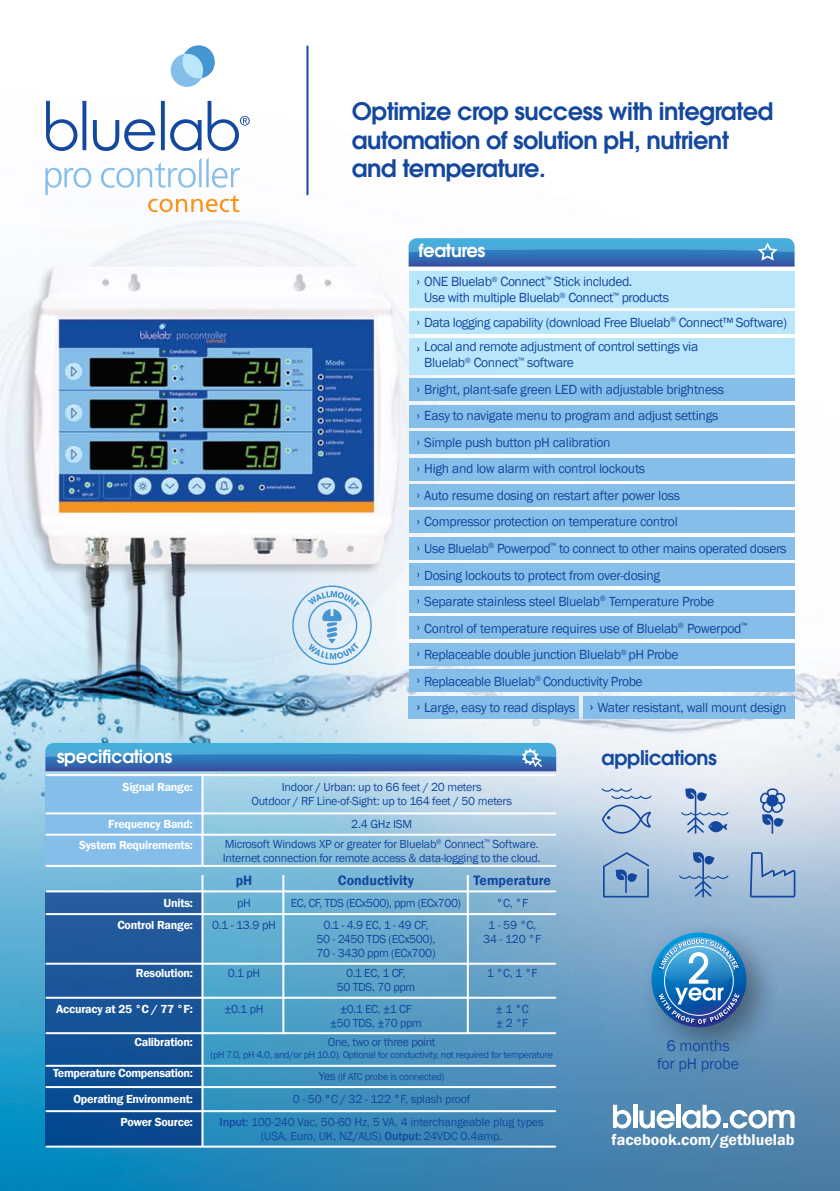
<style>
.page{position:relative;width:840px;height:1191px;background:#fff}
.page>*{position:absolute;margin:0;border:0;box-sizing:border-box;transform-origin:0 0}
.t1{font:600 24px/28.8px "ITC Avant Garde Pro";letter-spacing:-.025em;color:#14489f}
.t2{font:600 20px "ITC Avant Garde Pro";letter-spacing:-.02em;color:#14489f}
.t3{font:600 18px "ITC Avant Garde Pro";letter-spacing:-.02em;color:#fff}
.t4{font:600 16px "Franklin Gothic";color:#fff}
.t5{font:16px/18px "Franklin Gothic";letter-spacing:-.01em;color:#14489f;text-align:center}
.t6{font:600 14px "Franklin Gothic";color:#14489f}
.t7{font:13.6px/26.6px "Franklin Gothic";letter-spacing:-.02em;color:#14489f}
.t8{font:12px/14px "Franklin Gothic";letter-spacing:-.02em;color:#14489f;text-align:center}
.t9{font:600 12px/25.6px "Franklin Gothic";letter-spacing:-.02em;color:#fff;text-align:right}
.t10{font:12px "Franklin Gothic";letter-spacing:-.04em;color:#14489f}
.t11{font:10px "Franklin Gothic";letter-spacing:-.03em;color:#14489f}
.s1{font-size:12px}
.s2{font-weight:600}
.s3{font-weight:500}
</style>
<div class="page">
<img style="left:0;top:45px;width:839px;height:1146px">
<svg style="left:46px;top:101px;width:203px;height:50px"></svg>
<svg style="left:170px;top:45px;width:45px;height:42px"></svg>
<svg style="left:45px;top:168px;width:46px;height:27px"></svg>
<svg style="left:101px;top:158px;width:139px;height:30px"></svg>
<svg style="left:148px;top:195px;width:91px;height:17px"></svg>
<hr style="left:306px;top:46px;width:2px;height:148px;background:#14489f">
<svg style="left:292px;top:585px;width:80px;height:80px;background:#c4ddef"></svg>
<svg style="left:408px;top:238px;width:386px;height:28px;background:#3e88c4"></svg>
<div style="left:408px;top:405px;width:386px;height:22px;background:#85bee8"></div>
<div style="left:408px;top:510px;width:386px;height:23px;background:#85bee8"></div>
<div style="left:408px;top:458px;width:386px;height:22px;background:#85bee8"></div>
<div style="left:408px;top:563px;width:386px;height:23px;background:#85bee8"></div>
<div style="left:408px;top:431px;width:386px;height:23px;background:#85bee8"></div>
<div style="left:408px;top:537px;width:386px;height:23px;background:#85bee8"></div>
<div style="left:408px;top:696px;width:170px;height:23px;background:#85bee8"></div>
<div style="left:583px;top:696px;width:211px;height:23px;background:#85bee8"></div>
<div style="left:408px;top:484px;width:386px;height:23px;background:#85bee8"></div>
<div style="left:408px;top:590px;width:386px;height:22px;background:#85bee8"></div>
<div style="left:408px;top:616px;width:386px;height:23px;background:#85bee8"></div>
<div style="left:408px;top:378px;width:386px;height:23px;background:#85bee8"></div>
<div style="left:408px;top:311px;width:386px;height:23px;background:#b9e6fa"></div>
<div style="left:408px;top:271px;width:386px;height:37px;background:#b9e6fa"></div>
<div style="left:408px;top:338px;width:386px;height:37px;background:#b9e6fa"></div>
<div style="left:408px;top:643px;width:386px;height:22px;background:#85bee8"></div>
<div style="left:408px;top:669px;width:386px;height:23px;background:#85bee8"></div>
<div style="left:45px;top:891px;width:156px;height:256px;background:linear-gradient(to bottom,#295d9f,#04488d)"></div>
<div style="left:45px;top:775px;width:156px;height:91px;background:#85bee8"></div>
<hr style="left:46px;top:890px;width:509px;height:2px;background:#fff">
<hr style="left:46px;top:774px;width:509px;height:2px;background:#fff">
<hr style="left:46px;top:1145px;width:509px;height:2px;background:#fff">
<hr style="left:46px;top:1110px;width:509px;height:2px;background:#fff">
<hr style="left:46px;top:1086px;width:509px;height:2px;background:#fff">
<hr style="left:46px;top:1064px;width:509px;height:2px;background:#fff">
<hr style="left:46px;top:1032px;width:509px;height:2px;background:#fff">
<hr style="left:46px;top:996px;width:509px;height:2px;background:#fff">
<hr style="left:46px;top:962px;width:509px;height:2px;background:#fff">
<hr style="left:46px;top:865px;width:509px;height:2px;background:#fff">
<hr style="left:46px;top:833px;width:509px;height:2px;background:#fff">
<hr style="left:46px;top:913px;width:509px;height:2px;background:#fff">
<hr style="left:46px;top:812px;width:509px;height:2px;background:#fff">
<svg style="left:45px;top:743px;width:511px;height:28px;background:#3c86c3"></svg>
<hr style="left:201px;top:875px;width:2px;height:271px;background:#fff">
<hr style="left:282px;top:875px;width:2px;height:157px;background:#fff">
<hr style="left:466px;top:875px;width:2px;height:157px;background:#fff">
<hr style="left:201px;top:776px;width:2px;height:89px;background:#fff">
<svg style="left:612px;top:1104px;width:19px;height:24px"></svg>
<svg style="left:632px;top:1104px;width:4px;height:24px"></svg>
<svg style="left:639px;top:1110px;width:35px;height:18px"></svg>
<hr style="left:676px;top:1104px;width:4px;height:24px;background:#fff">
<svg style="left:681px;top:1104px;width:113px;height:24px"></svg>
<svg style="left:749px;top:852px;width:46px;height:45px;background:#98b3d3"></svg>
<svg style="left:678px;top:852px;width:50px;height:45px;background:#94b1d3"></svg>
<svg style="left:602px;top:852px;width:46px;height:45px;background:#87a9ce"></svg>
<svg style="left:759px;top:788px;width:26px;height:45px"></svg>
<svg style="left:601px;top:788px;width:50px;height:45px;background:#b4c7e0"></svg>
<svg style="left:680px;top:788px;width:48px;height:45px;background:#adc0dc"></svg>
<div style="left:638px;top:919px;width:143px;height:143px;background:#000;opacity:.37"></div>
<img style="left:644px;top:932px;width:108px;height:101px">
<div style="left:663px;top:946px;width:70px;height:69px;border:1px solid #fff;border-radius:50%"></div>
<h1 class="t1" style="left:351px;top:96px;width:423px">Optimize crop success with integrated automation of solution pH, nutrient and temperature.</h1>
<h3 class="t3" style="left:57px;top:745px;width:117px">specifications</h3>
<p class="t9" style="left:122px;top:774px;width:72px">Signal Range:</p>
<p class="t9" style="left:108px;top:811px;width:86px">Frequency Band:</p>
<p class="t9" style="left:79px;top:832px;width:115px">System Requirements:</p>
<p class="t9" style="left:163px;top:890px;width:31px">Units:</p>
<p class="t9" style="left:117px;top:912px;width:77px">Control Range:</p>
<p class="t9" style="left:136px;top:960px;width:58px">Resolution:</p>
<p class="t9" style="left:56px;top:995px;width:138px">Accuracy at 25 °C / 77 °F:</p>
<p class="t9" style="left:134px;top:1029px;width:60px">Calibration:</p>
<p class="t9" style="left:53px;top:1060px;width:141px">Temperature Compensation:<br>Operating Environment:</p>
<p class="t9" style="left:120px;top:1109px;width:74px">Power Source:</p>
<h3 class="t3" style="left:418px;top:239px;width:68px">features</h3>
<p class="t7" style="left:424px;top:274px;width:246px;line-height:16px">ONE Bluelab<sup>®</sup> Connect<sup>™</sup> Stick included.<br>Use with multiple Bluelab<sup>®</sup> Connect<sup>™</sup> products</p>
<p class="t7" style="left:424px;top:310px;width:364px;line-height:24.6px">Data logging capability (download Free Bluelab<sup>®</sup> Connect™ Software)<br>Local and remote adjustment of control settings via</p>
<p class="t7" style="left:424px;top:350px;width:151px">Bluelab<sup>®</sup> Connect<sup>™</sup> software</p>
<p class="t7" style="left:424px;top:376px;width:363px">Bright, plant-safe green LED with adjustable brightness<br>Easy to navigate menu to program and adjust settings<br>Simple push button pH calibration<br>High and low alarm with control lockouts<br>Auto resume dosing on restart after power loss<br>Compressor protection on temperature control<br>Use Bluelab<sup>®</sup> Powerpod<sup>™</sup> to connect to other mains operated dosers Dosing lockouts to protect from over-dosing<br>Separate stainless steel Bluelab<sup>®</sup> Temperature Probe<br>Control of temperature requires use of Bluelab<sup>®</sup> Powerpod<sup>™ </sup>Replaceable double junction Bluelab<sup>®</sup> pH Probe<br>Replaceable Bluelab<sup>®</sup> Conductivity Probe<br>Large, easy to read displays</p>
<p class="t7" style="left:597px;top:694px;width:191px">Water resistant, wall mount design</p>
<p class="t8" style="left:251px;top:780px;width:262px">Indoor / Urban: up to 66 feet / 20 meters<br>Outdoor / RF Line-of-Sight: up to 164 feet / 50 meters</p>
<p class="t8" style="left:224px;top:814px;width:315px;line-height:19.8px">2.4 GHz ISM<br>Microsoft Windows XP or greater for Bluelab<sup>®</sup> Connect<sup>™</sup> Software.</p>
<p class="t8" style="left:222px;top:851px;width:319px">Internet connection for remote access &amp; data-logging to the cloud.</p>
<p class="t6" style="left:235px;top:871px;width:18px">pH</p>
<p class="t6" style="left:338px;top:871px;width:78px">Conductivity</p>
<p class="t6" style="left:473px;top:871px;width:79px">Temperature</p>
<p class="t8" style="left:237px;top:896px;width:15px">pH</p>
<p class="t10" style="left:291px;top:896px;width:172px">EC, CF, TDS (ECx500), ppm (ECx700)</p>
<p class="t8" style="left:496px;top:896px;width:33px">°C, °F</p>
<p class="t8" style="left:316px;top:918px;width:120px">0.1 - 4.9 EC, 1 - 49 CF,<br>50 - 2450 TDS (ECx500),<br>70 - 3430 ppm (ECx700)</p>
<p class="t8" style="left:212px;top:918px;width:65px">0.1 - 13.9 pH</p>
<p class="t8" style="left:483px;top:918px;width:59px">1 - 59 °C,<br>34 - 120 °F</p>
<p class="t8" style="left:228px;top:966px;width:34px">0.1 pH</p>
<p class="t8" style="left:346px;top:966px;width:61px">0.1 EC, 1 CF,</p>
<p class="t8" style="left:486px;top:966px;width:53px">1 °C, 1 °F</p>
<p class="t8" style="left:336px;top:976px;width:80px;line-height:21.8px;text-align:left">50 TDS, 70 ppm ±0.1 EC, ±1 CF</p>
<p class="t8" style="left:330px;top:1015px;width:93px">±50 TDS, ±70 ppm</p>
<p class="t8" style="left:224px;top:1001px;width:41px">±0.1 pH</p>
<p class="t8" style="left:495px;top:1001px;width:34px;text-align:left">± 1 °C ± 2 °F</p>
<p class="t8" style="left:327px;top:1035px;width:109px">One, two or three point</p>
<p class="t11" style="left:210px;top:1048px;width:344px">(pH 7.0, pH 4.0, and/or pH 10.0). Optional for conductivity, not required for temperature</p>
<p class="t11" style="left:319px;top:1070px;width:127px"><span class="s1">Yes</span> (if ATC probe is connected)</p>
<p class="t8" style="left:219px;top:1088px;width:325px;line-height:22.6px">0 - 50 <span class="s2">°</span>C / 32 - 122 <span class="s2">°</span>F, splash proof<br><span class="s3">Input:</span> 100-240 Vac, 50-60 Hz, 5 VA, 4 interchangeable plug types</p>
<p class="t8" style="left:261px;top:1129px;width:243px">(USA, Euro, UK, NZ/AUS) <span class="s3">Output:</span> 24VDC 0.4amp.</p>
<h2 class="t2" style="left:601px;top:744px;width:117px">applications</h2>
<p class="t5" style="left:656px;top:1037px;width:83px">6 months for pH probe</p>
<p class="t4" style="left:611px;top:1130px;width:184px">facebook.com/getbluelab</p>
</div>
